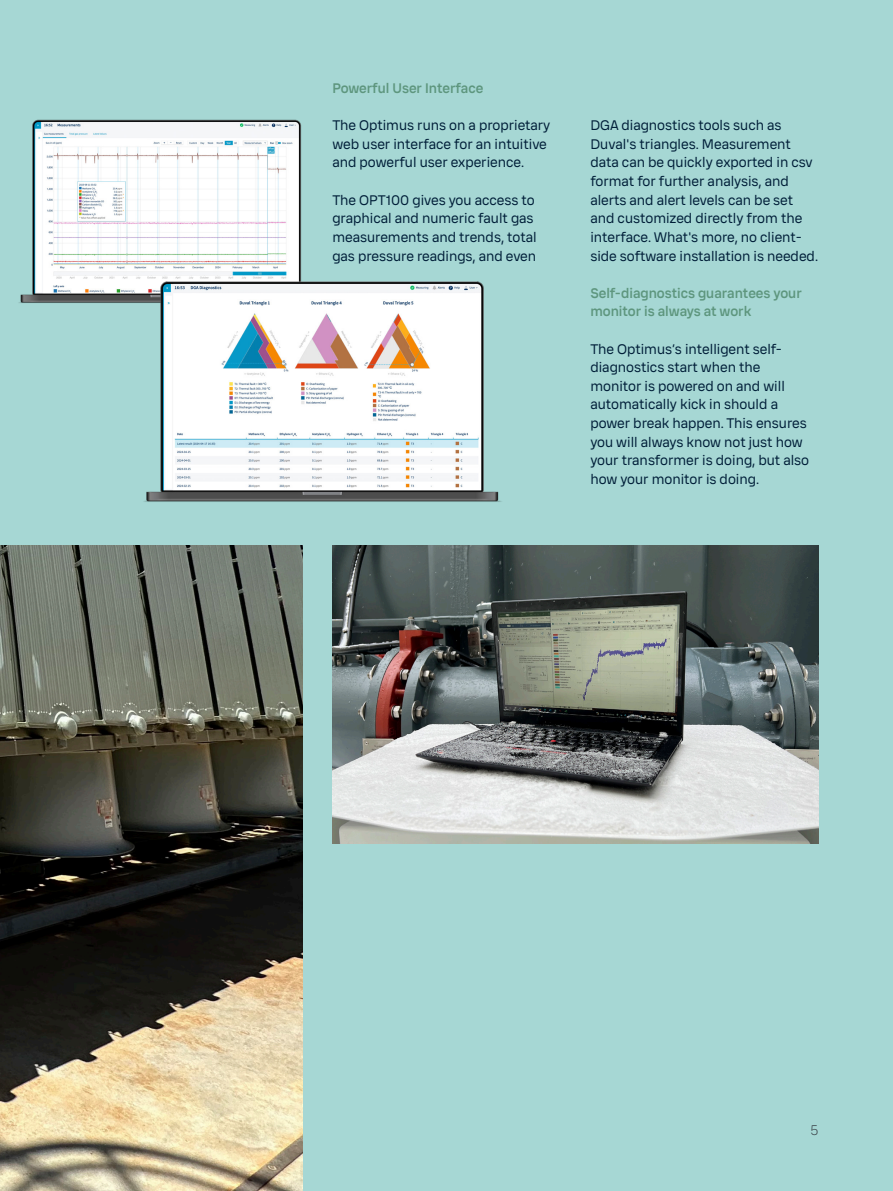
<style>
.page{position:relative;width:893px;height:1191px;background:#a6d7d4}
.page>*{position:absolute;margin:0;border:0;box-sizing:border-box;transform-origin:0 0}
.Body{font:13.5px/18.6px "Vaisala Sans";color:#001e38}
.Body-2{font:500 13.5px/18.6px "Vaisala Sans";color:#5e967e}
.Subheading{font:500 13.5px "Vaisala Sans";color:#5e967e}
.t1{font:300 13.5px "Vaisala Sans";color:#343a40}
</style>
<div class="page">
<img style="left:0;top:546px;width:303px;height:645px">
<img style="left:332px;top:546px;width:487px;height:297px">
<img style="left:19px;top:119px;width:283px;height:184px">
<img style="left:143px;top:278px;width:359px;height:224px">
<p class="Subheading" style="left:332px;top:79px;width:153px">Powerful User Interface</p>
<p class="Body" style="left:332px;top:116px;width:220px">The Optimus runs on a proprietary web user interface for an intuitive and powerful user experience.</p>
<p class="Body" style="left:332px;top:190px;width:206px">The OPT100 gives you access to graphical and numeric fault gas measurements and trends, total gas pressure readings, and even</p>
<p class="Body" style="left:590px;top:116px;width:229px">DGA diagnostics tools such as Duval's triangles. Measurement data can be quickly exported in csv format for further analysis, and alerts and alert levels can be set and customized directly from the interface. What's more, no client&shy;side software installation is needed.</p>
<p class="Body-2" style="left:590px;top:283px;width:213px">Self-diagnostics guarantees your monitor is always at work</p>
<p class="Body" style="left:590px;top:339px;width:220px">The Optimus’s intelligent self&shy;diagnostics start when the monitor is powered on and will automatically kick in should a power break happen. This ensures you will always know not just how your transformer is doing, but also how your monitor is doing.</p>
<p class="t1" style="left:811px;top:1121px;width:9px">5</p>
</div>
